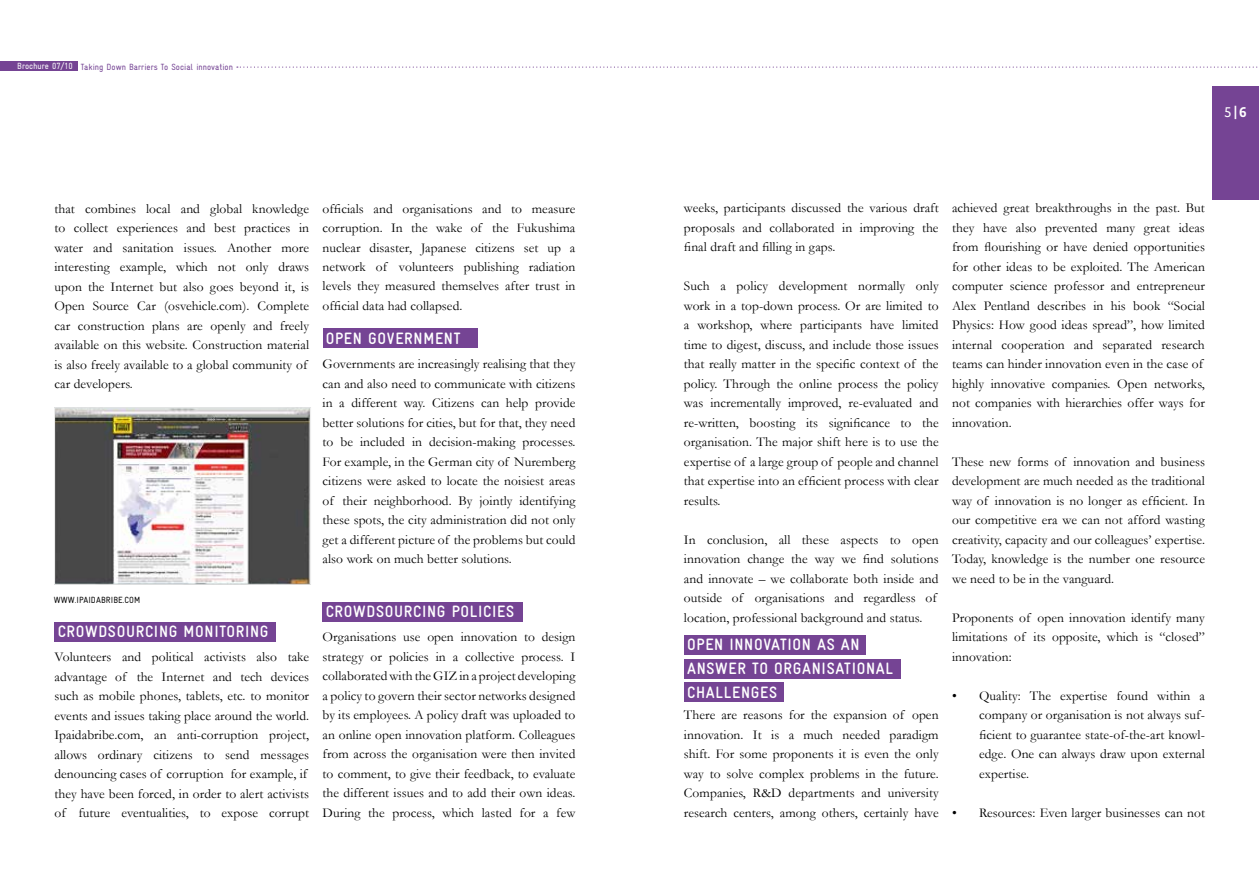
<style>
.page{position:relative;width:1259px;height:893px;background:#fff}
.page>*{position:absolute;margin:0;border:0;box-sizing:border-box;transform-origin:0 0}
.t1{font:700 condensed 16.5px/24px "Gravur";letter-spacing:.04em;color:#fff}
.t2{font:700 15px "Bundes Sans";color:#fff}
.t3{font:13.5px/19.5px "Garamond";letter-spacing:.005em;color:#000;text-align:justify}
.t4{font:condensed 9px "Gravur";color:#754494}
.t5{font:condensed 9px "Gravur";letter-spacing:.01em;color:#000}
.s1{color:#fff}
.s2{font-weight:400}
</style>
<div class="page">
<img style="left:56px;top:409px;width:253px;height:174px">
<div style="left:54px;top:407px;width:257px;height:178px;border:1px solid #ededed"></div>
<div style="left:323px;top:329px;width:154px;height:19px;background:#754494"></div>
<div style="left:323px;top:602px;width:200px;height:20px;background:#754494"></div>
<div style="left:54px;top:622px;width:222px;height:20px;background:#754494"></div>
<div style="left:684px;top:682px;width:99px;height:20px;background:#754494"></div>
<div style="left:684px;top:635px;width:181px;height:20px;background:#754494"></div>
<div style="left:684px;top:659px;width:217px;height:20px;background:#754494"></div>
<div style="left:0;top:61px;width:77px;height:10px;background:#754494"></div>
<div style="left:1212px;top:87px;width:47px;height:113px;background:#754494"></div>
<svg style="left:237px;top:67px;width:1021px;height:1px"></svg>
<p class="t4" style="left:17px;top:61px;width:217px"><span class="s1">Brochure 07/10</span> Taking Down Barriers To Social innovation</p>
<p class="t3" style="left:54px;top:198px;width:256px;text-align:left">that combines local and global knowledge to collect experiences and best practices in water and sanitation issues. Another more interesting example, which not only draws upon the Internet but also goes beyond it, is Open Source Car (osvehicle.com). Complete car construction plans are openly and freely available on this website. Construction material is also freely available to a global community of car developers.</p>
<p class="t5" style="left:54px;top:595px;width:88px">WWW.IPAIDABRIBE.COM</p>
<p class="t1" style="left:58px;top:619px;width:212px">CROWDSOURCING MONITORING</p>
<p class="t3" style="left:54px;top:647px;width:256px;text-align:left">Volunteers and political activists also take advantage of the Internet and tech devices such as mobile phones, tablets, etc. to monitor events and issues taking place around the world.<br>Ipaidabribe.com, an anti-corruption project, allows ordinary citizens to send messages denouncing cases of corruption for example, if they have been forced, in order to alert activists of future eventualities, to expose corrupt</p>
<p class="t3" style="left:323px;top:198px;width:254px">officials and organisations and to measure corruption. In the wake of the Fukushima nuclear disaster, Japanese citizens set up a network of volunteers publishing radiation levels they measured themselves after trust in official data had collapsed.</p>
<p class="t1" style="left:326px;top:326px;width:136px">OPEN GOVERNMENT</p>
<p class="t3" style="left:323px;top:354px;width:254px">Governments are increasingly realising that they can and also need to communicate with citizens in a different way. Citizens can help provide better solutions for cities, but for that, they need to be included in decision-making processes.<br>For example, in the German city of Nuremberg citizens were asked to locate the noisiest areas of their neighborhood. By jointly identifying these spots, the city administration did not only get a different picture of the problems but could also work on much better solutions.</p>
<p class="t1" style="left:326px;top:600px;width:190px">CROWDSOURCING POLICIES</p>
<p class="t3" style="left:323px;top:627px;width:254px">Organisations use open innovation to design strategy or policies in a collective process. I collaborated with the GIZ in a project developing a policy to govern their sector networks designed by its employees. A policy draft was uploaded to an online open innovation platform. Colleagues from across the organisation were then invited to comment, to give their feedback, to evaluate the different issues and to add their own ideas.<br>During the process, which lasted for a few</p>
<p class="t2" style="left:1224px;top:103px;width:24px"><span class="s2">5</span>|6</p>
<p class="t3" style="left:684px;top:198px;width:256px">weeks, participants discussed the various draft proposals and collaborated in improving the final draft and filling in gaps.</p>
<p class="t3" style="left:684px;top:276px;width:256px">Such a policy development normally only work in a top-down process. Or are limited to a workshop, where participants have limited time to digest, discuss, and include those issues that really matter in the specific context of the policy. Through the online process the policy was incrementally improved, re-evaluated and re-written, boosting its significance to the organisation. The major shift here is to use the expertise of a large group of people and channel that expertise into an efficient process with clear results.</p>
<p class="t3" style="left:684px;top:530px;width:256px;text-align:left">In conclusion, all these aspects to open innovation change the way we find solutions and innovate – we collaborate both inside and outside of organisations and regardless of location, professional background and status.</p>
<p class="t1" style="left:687px;top:633px;width:207px">OPEN INNOVATION AS AN<br>ANSWER TO ORGANISATIONAL<br>CHALLENGES</p>
<p class="t3" style="left:684px;top:705px;width:256px">There are reasons for the expansion of open innovation. It is a much needed paradigm shift. For some proponents it is even the only way to solve complex problems in the future.<br>Companies, R&amp;D departments and university research centers, among others, certainly have</p>
<p class="t3" style="left:952px;top:198px;width:254px;text-align:left">achieved great breakthroughs in the past. But they have also prevented many great ideas from flourishing or have denied opportunities for other ideas to be exploited. The American computer science professor and entrepreneur Alex Pentland describes in his book “Social Physics: How good ideas spread”, how limited internal cooperation and separated research teams can hinder innovation even in the case of highly innovative companies. Open networks, not companies with hierarchies offer ways for innovation.</p>
<p class="t3" style="left:952px;top:452px;width:254px">These new forms of innovation and business development are much needed as the traditional way of innovation is no longer as efficient. In our competitive era we can not afford wasting creativity, capacity and our colleagues’ expertise.<br>Today, knowledge is the number one resource we need to be in the vanguard.</p>
<p class="t3" style="left:952px;top:607px;width:254px">Proponents of open innovation identify many limitations of its opposite, which is “closed” innovation:</p>
<p class="t3" style="left:979px;top:685px;width:227px;text-indent:-27px">• Quality: The expertise found within a company or organisation is not always suf&shy;ficient to guarantee state-of-the-art knowl&shy;edge. One can always draw upon external expertise.</p>
<p class="t3" style="left:952px;top:802px;width:254px">• Resources: Even larger businesses can not</p>
</div>
